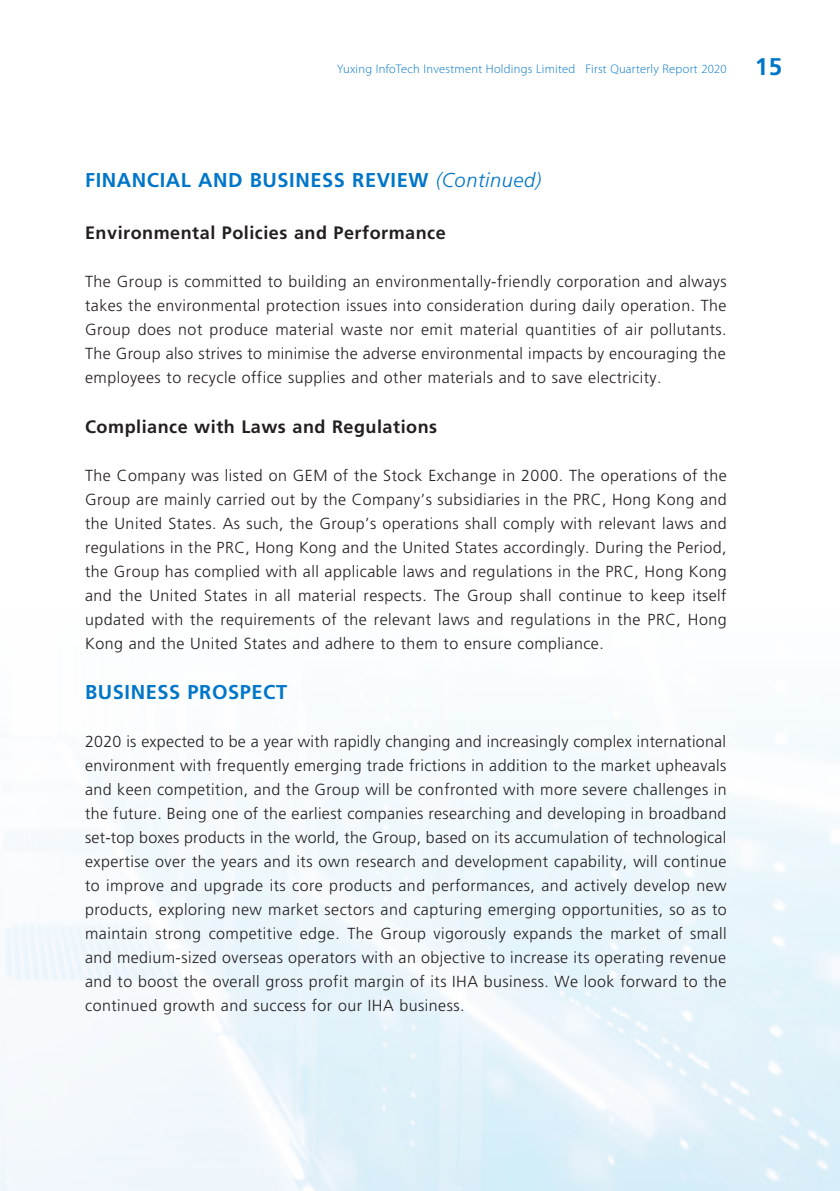
<style>
.page{position:relative;width:840px;height:1191px;background:#fff}
.page>*{position:absolute;margin:0;border:0;box-sizing:border-box;transform-origin:0 0}
.t1{font:700 20px "Frutiger LT Std";letter-spacing:.03em;color:#0076c8}
.t2{font:700 18px "Frutiger LT Std";letter-spacing:.03em;color:#231f20}
.t3{font:300 16px/24px "Frutiger LT Std";letter-spacing:.03em;color:#231f20;text-align:justify}
.t4{font:300 12.4px "Myriad Pro";letter-spacing:.02em;color:#0076c8}
.s1{font-family:"Frutiger LT Std";font-weight:700;font-size:24px}
.s2{font-weight:300;font-style:italic}
</style>
<div class="page">
<p class="t4" style="left:337px;top:62px;width:446px">Yuxing InfoTech Investment Holdings Limited First Quarterly Report 2020 <span class="s1">15</span></p>
<p class="t1" style="left:85px;top:168px;width:457px">FINANCIAL AND BUSINESS REVIEW <span class="s2">(Continued)</span></p>
<p class="t2" style="left:85px;top:222px;width:362px">Environmental Policies and Performance</p>
<p class="t3" style="left:85px;top:269px;width:642px">The Group is committed to building an environmentally-friendly corporation and always takes the environmental protection issues into consideration during daily operation. The Group does not produce material waste nor emit material quantities of air pollutants.<br>The Group also strives to minimise the adverse environmental impacts by encouraging the employees to recycle office supplies and other materials and to save electricity.</p>
<p class="t2" style="left:85px;top:416px;width:353px">Compliance with Laws and Regulations</p>
<p class="t3" style="left:85px;top:463px;width:642px">The Company was listed on GEM of the Stock Exchange in 2000. The operations of the Group are mainly carried out by the Company’s subsidiaries in the PRC, Hong Kong and the United States. As such, the Group’s operations shall comply with relevant laws and regulations in the PRC, Hong Kong and the United States accordingly. During the Period, the Group has complied with all applicable laws and regulations in the PRC, Hong Kong and the United States in all material respects. The Group shall continue to keep itself updated with the requirements of the relevant laws and regulations in the PRC, Hong Kong and the United States and adhere to them to ensure compliance.</p>
<p class="t1" style="left:85px;top:680px;width:203px">BUSINESS PROSPECT</p>
<p class="t3" style="left:85px;top:729px;width:642px">2020 is expected to be a year with rapidly changing and increasingly complex international environment with frequently emerging trade frictions in addition to the market upheavals and keen competition, and the Group will be confronted with more severe challenges in the future. Being one of the earliest companies researching and developing in broadband set-top boxes products in the world, the Group, based on its accumulation of technological expertise over the years and its own research and development capability, will continue to improve and upgrade its core products and performances, and actively develop new products, exploring new market sectors and capturing emerging opportunities, so as to maintain strong competitive edge. The Group vigorously expands the market of small and medium-sized overseas operators with an objective to increase its operating revenue and to boost the overall gross profit margin of its IHA business. We look forward to the continued growth and success for our IHA business.</p>
</div>
